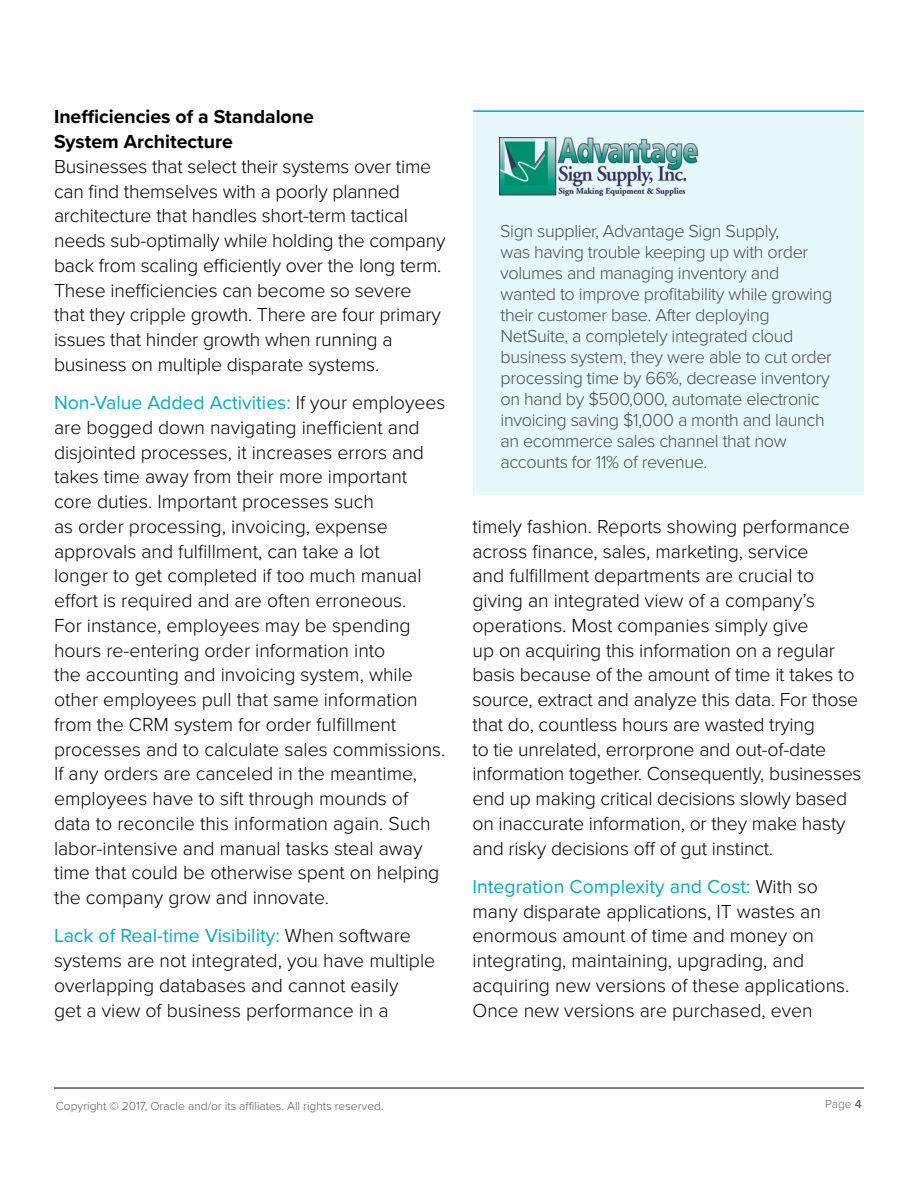
<style>
.page{position:relative;width:918px;height:1188px;background:#fff}
.page>*{position:absolute;margin:0;border:0;box-sizing:border-box;transform-origin:0 0}
.main_body{font:300 19.5px/24.8px "Proxima Nova";color:#000}
.t1{font:300 18px/21px "Proxima Nova";letter-spacing:-.02em;color:#221f20}
.t2{font:300 12px "Proxima Nova";color:#58595b}
.t3{font:300 12px "Proxima Nova";color:#666}
.s1{font-weight:700;color:#000101}
.s2{font-weight:400;color:#00abc7}
.s3{font-weight:600}
</style>
<div class="page">
<hr style="left:54px;top:1087px;width:810px;height:2px;background:#58595b">
<div style="left:473px;top:110px;width:391px;height:385px;background:#e6f7fa"></div>
<img style="left:499px;top:137px;width:199px;height:58px">
<hr style="left:473px;top:110px;width:391px;height:2px;background:#00adc9">
<p class="main_body" style="left:54px;top:103px;width:393px"><span class="s1">Inefficiencies of a Standalone<br>System Architecture<br></span>Businesses that select their systems over time can find themselves with a poorly planned architecture that handles short-term tactical needs sub-optimally while holding the company back from scaling efficiently over the long term.<br>These inefficiencies can become so severe that they cripple growth. There are four primary issues that hinder growth when running a business on multiple disparate systems.</p>
<p class="main_body" style="left:54px;top:389px;width:393px"><span class="s2">Non-Value Added Activities:</span> If your employees are bogged down navigating inefficient and disjointed processes, it increases errors and takes time away from their more important core duties. Important processes such<br>as order processing, invoicing, expense approvals and fulfillment, can take a lot<br>longer to get completed if too much manual effort is required and are often erroneous.<br>For instance, employees may be spending hours re-entering order information into<br>the accounting and invoicing system, while other employees pull that same information from the CRM system for order fulfillment processes and to calculate sales commissions.<br>If any orders are canceled in the meantime, employees have to sift through mounds of data to reconcile this information again. Such labor-intensive and manual tasks steal away time that could be otherwise spent on helping the company grow and innovate.</p>
<p class="main_body" style="left:54px;top:922px;width:383px"><span class="s2">Lack of Real-time Visibility:</span> When software systems are not integrated, you have multiple overlapping databases and cannot easily<br>get a view of business performance in a</p>
<p class="t1" style="left:500px;top:219px;width:334px">Sign supplier, Advantage Sign Supply,<br>was having trouble keeping up with order volumes and managing inventory and wanted to improve profitability while growing their customer base. After deploying NetSuite, a completely integrated cloud business system, they were able to cut order processing time by 66%, decrease inventory on hand by $500,000, automate electronic invoicing saving $1,000 a month and launch an ecommerce sales channel that now accounts for 11% of revenue.</p>
<p class="main_body" style="left:472px;top:513px;width:391px">timely fashion. Reports showing performance across finance, sales, marketing, service<br>and fulfillment departments are crucial to giving an integrated view of a company’s operations. Most companies simply give<br>up on acquiring this information on a regular basis because of the amount of time it takes to source, extract and analyze this data. For those that do, countless hours are wasted trying<br>to tie unrelated, errorprone and out-of-date information together. Consequently, businesses end up making critical decisions slowly based on inaccurate information, or they make hasty and risky decisions off of gut instinct.</p>
<p class="main_body" style="left:472px;top:873px;width:379px"><span class="s2">Integration Complexity and Cost:</span> With so many disparate applications, IT wastes an enormous amount of time and money on integrating, maintaining, upgrading, and acquiring new versions of these applications.<br>Once new versions are purchased, even</p>
<p class="t2" style="left:56px;top:1097px;width:329px">Copyright © 2017, Oracle and/or its affiliates. All rights reserved.</p>
<p class="t3" style="left:825px;top:1095px;width:38px">Page <span class="s3">4</span></p>
</div>
